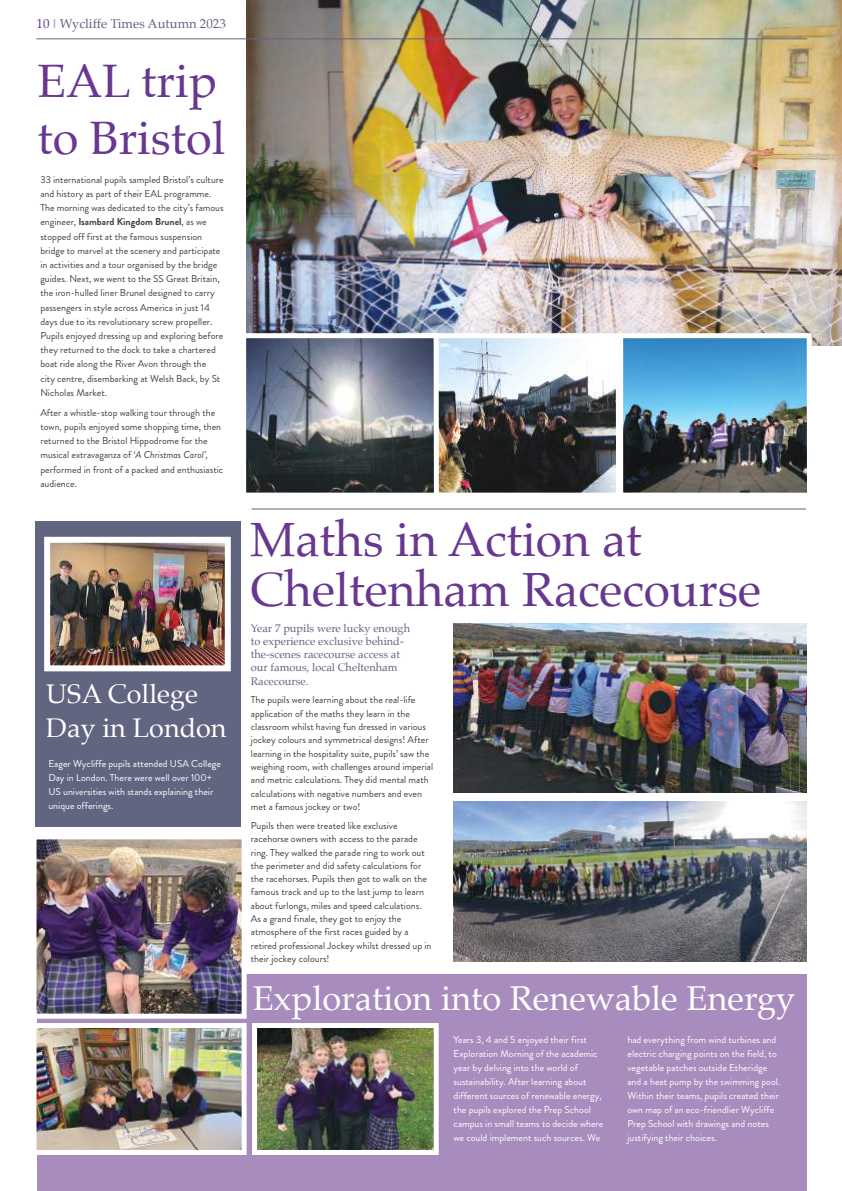
<style>
.page{position:relative;width:842px;height:1191px;background:#fff}
.page>*{position:absolute;margin:0;border:0;box-sizing:border-box;transform-origin:0 0}
.t1{font:48px/50px "Palatino";color:#683790}
.t2{font:46.9px/57.4px "Palatino";color:#683790}
.t3{font:34.5px "Palatino";color:#fff}
.t4{font:27px/34px "Palatino";color:#fff}
.t5{font:13px "Palatino";color:#61657f}
.t6{font:11px/13.1px "Palatino";color:#61657f}
.t7{font:10px/14.2px "Brandon Grotesque";color:#444041}
.t8{font:10px/14px "Brandon Grotesque";color:#fff}
.s1{color:#683790}
.s2{font-family:"Brandon Grotesque";color:#a78cbd}
.s3{font-weight:700}
.s4{font-style:italic}
</style>
<div class="page">
<img style="left:247px;top:0;width:595px;height:345px">
<hr style="left:36px;top:38px;width:771px;height:1px;background:#61657f">
<img style="left:624px;top:339px;width:182px;height:152px">
<div style="left:618px;top:333px;width:194px;height:164px;border:5px solid #fff"></div>
<img style="left:439px;top:339px;width:176px;height:152px">
<div style="left:421px;top:333px;width:200px;height:164px;border:5px solid #fff"></div>
<hr style="left:252px;top:508px;width:554px;height:1px;background:#61657f">
<div style="left:37px;top:974px;width:769px;height:217px;background:#a78cbd"></div>
<img style="left:454px;top:623px;width:353px;height:169px">
<img style="left:454px;top:801px;width:353px;height:160px">
<img style="left:247px;top:339px;width:186px;height:152px">
<div style="left:241px;top:333px;width:198px;height:164px;border:5px solid #fff"></div>
<div style="left:35px;top:522px;width:206px;height:305px;background:#61657f"></div>
<img style="left:51px;top:544px;width:173px;height:120px">
<div style="left:44px;top:537px;width:187px;height:134px;border:6px solid #fff"></div>
<img style="left:38px;top:840px;width:203px;height:172px">
<div style="left:32px;top:834px;width:215px;height:184px;border:5px solid #fff"></div>
<img style="left:38px;top:1029px;width:203px;height:120px">
<div style="left:32px;top:1023px;width:215px;height:132px;border:5px solid #fff"></div>
<img style="left:258px;top:1029px;width:175px;height:120px">
<div style="left:252px;top:1023px;width:187px;height:132px;border:5px solid #fff"></div>
<h3 class="t5" style="left:37px;top:12px;width:191px"><span class="s1">10</span> <span class="s2">I</span> Wycliffe Times Autumn 2023</h3>
<h2 class="t2" style="left:37px;top:52px;width:189px">EAL trip to Bristol</h2>
<p class="t7" style="left:40px;top:172px;width:185px">33 international pupils sampled Bristol’s culture and history as part of their EAL programme.<br>The morning was dedicated to the city’s famous engineer, <span class="s3">Isambard Kingdom Brunel</span>, as we stopped off first at the famous suspension bridge to marvel at the scenery and participate in activities and a tour organised by the bridge guides. Next, we went to the SS Great Britain, the iron-hulled liner Brunel designed to carry passengers in style across America in just 14 days due to its revolutionary screw propeller.<br>Pupils enjoyed dressing up and exploring before they returned to the dock to take a chartered boat ride along the River Avon through the<br>city centre, disembarking at Welsh Back, by St Nicholas Market.</p>
<p class="t7" style="left:40px;top:405px;width:184px">After a whistle-stop walking tour through the town, pupils enjoyed some shopping time, then returned to the Bristol Hippodrome for the musical extravaganza of <span class="s4">‘A Christmas Carol’, </span>performed in front of a packed and enthusiastic audience.</p>
<h3 class="t4" style="left:46px;top:677px;width:182px">USA College<br>Day in London</h3>
<p class="t8" style="left:48px;top:756px;width:174px">Eager Wycliffe pupils attended USA College Day in London. There were well over 100+ US universities with stands explaining their unique offerings.</p>
<h1 class="t1" style="left:250px;top:515px;width:512px">Maths in Action at<br>Cheltenham Racecourse</h1>
<p class="t6" style="left:251px;top:622px;width:161px">Year 7 pupils were lucky enough to experience exclusive behind&shy;the-scenes racecourse access at our famous, local Cheltenham<br>Racecourse.</p>
<p class="t7" style="left:251px;top:693px;width:184px;line-height:13.3px">The pupils were learning about the real-life application of the maths they learn in the classroom whilst having fun dressed in various jockey colours and symmetrical designs! After learning in the hospitality suite, pupils’ saw the weighing room, with challenges around imperial and metric calculations. They did mental math calculations with negative numbers and even met a famous jockey or two!</p>
<p class="t7" style="left:251px;top:819px;width:182px;line-height:13.3px">Pupils then were treated like exclusive racehorse owners with access to the parade ring. They walked the parade ring to work out the perimeter and did safety calculations for the racehorses. Pupils then got to walk on the famous track and up to the last jump to learn about furlongs, miles and speed calculations.<br>As a grand finale, they got to enjoy the atmosphere of the first races guided by a retired professional Jockey whilst dressed up in their jockey colours!</p>
<h3 class="t3" style="left:253px;top:969px;width:544px">Exploration into Renewable Energy</h3>
<p class="t8" style="left:454px;top:1033px;width:151px">Years 3, 4 and 5 enjoyed their first Exploration Morning of the academic year by delving into the world of sustainability. After learning about different sources of renewable energy, the pupils explored the Prep School campus in small teams to decide where we could implement such sources. We</p>
<p class="t8" style="left:627px;top:1033px;width:154px">had everything from wind turbines and electric charging points on the field, to vegetable patches outside Etheridge and a heat pump by the swimming pool.<br>Within their teams, pupils created their own map of an eco-friendlier Wycliffe Prep School with drawings and notes justifying their choices.</p>
</div>
